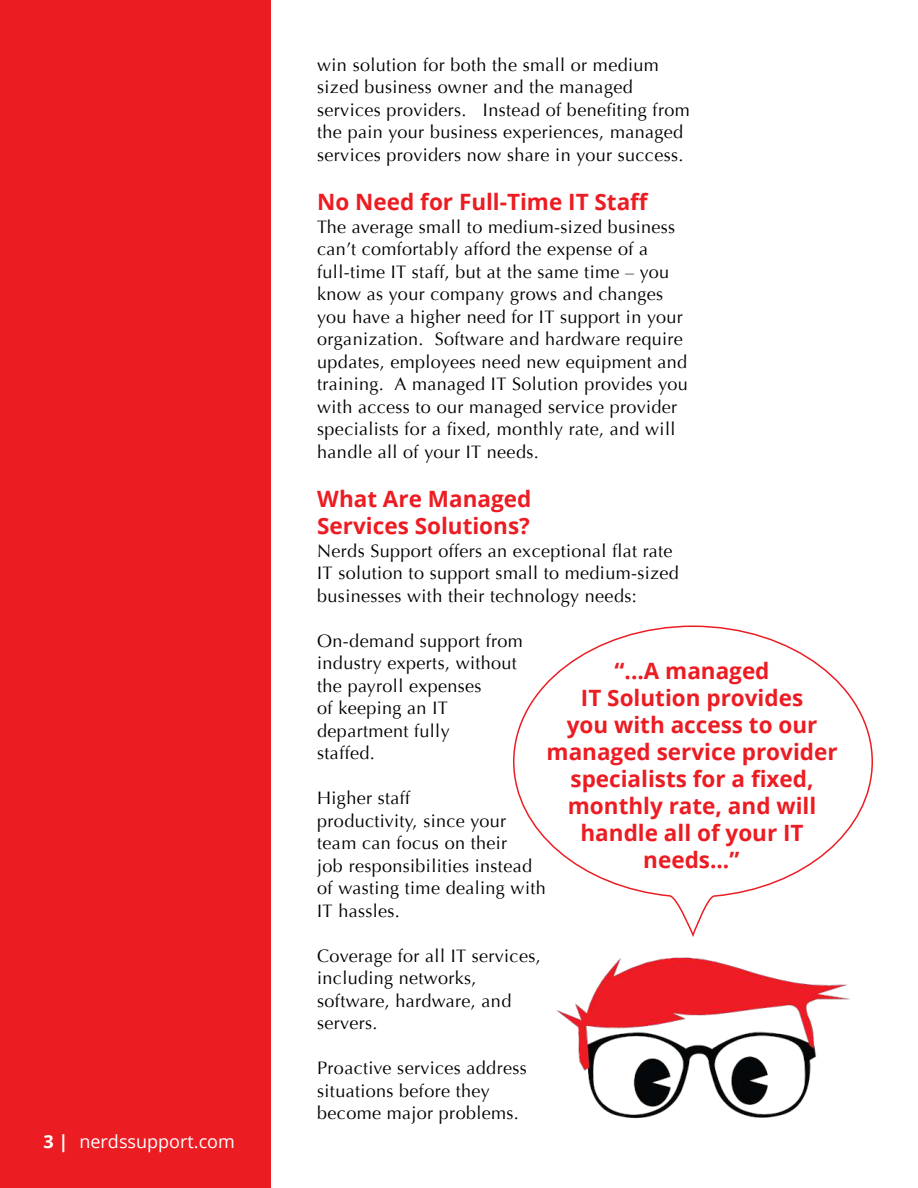
<style>
.page{position:relative;width:918px;height:1188px;background:#fff}
.page>*{position:absolute;margin:0;border:0;box-sizing:border-box;transform-origin:0 0}
.t1{font:700 22.5px/27px "Open Sans";color:#ec1c23}
.t2{font:18px/22.5px "Optima";letter-spacing:.02em;color:#000}
.t3{font:18px "Open Sans";color:#fff}
.s1{font-weight:700}
</style>
<div class="page">
<div style="left:0;top:1px;width:271px;height:1187px;background:#ec1c23"></div>
<img style="left:556px;top:957px;width:294px;height:162px">
<svg style="left:513px;top:625px;width:360px;height:312px"></svg>
<p class="t3" style="left:44px;top:1134px;width:193px"><span class="s1">3 |</span> nerdssupport.com</p>
<p class="t2" style="left:317px;top:55px;width:374px">win solution for both the small or medium sized business owner and the managed services providers. Instead of benefiting from the pain your business experiences, managed services providers now share in your success.</p>
<p class="t1" style="left:317px;top:188px;width:333px">No Need for Full-Time IT Staff</p>
<p class="t2" style="left:317px;top:215px;width:372px">The average small to medium-sized business can’t comfortably afford the expense of a full-time IT staff, but at the same time – you know as your company grows and changes you have a higher need for IT support in your organization. Software and hardware require updates, employees need new equipment and training. A managed IT Solution provides you with access to our managed service provider specialists for a fixed, monthly rate, and will handle all of your IT needs.</p>
<p class="t1" style="left:317px;top:488px;width:216px">What Are Managed<br>Services Solutions?</p>
<p class="t2" style="left:317px;top:539px;width:363px">Nerds Support offers an exceptional flat rate<br>IT solution to support small to medium-sized businesses with their technology needs:</p>
<p class="t2" style="left:317px;top:629px;width:207px">On-demand support from industry experts, without the payroll expenses<br>of keeping an IT department fully<br>staffed.</p>
<p class="t2" style="left:317px;top:788px;width:230px">Higher staff<br>productivity, since your team can focus on their<br>job responsibilities instead of wasting time dealing with<br>IT hassles.</p>
<p class="t2" style="left:317px;top:944px;width:225px">Coverage for all IT services, including networks, software, hardware, and servers.</p>
<p class="t2" style="left:317px;top:1058px;width:211px">Proactive services address situations before they become major problems.</p>
<p class="t1" style="left:547px;top:660px;width:293px;text-align:center">“...A managed<br>IT Solution provides<br>you with access to our managed service provider specialists for a fixed, monthly rate, and will handle all of your IT needs...”</p>
</div>
